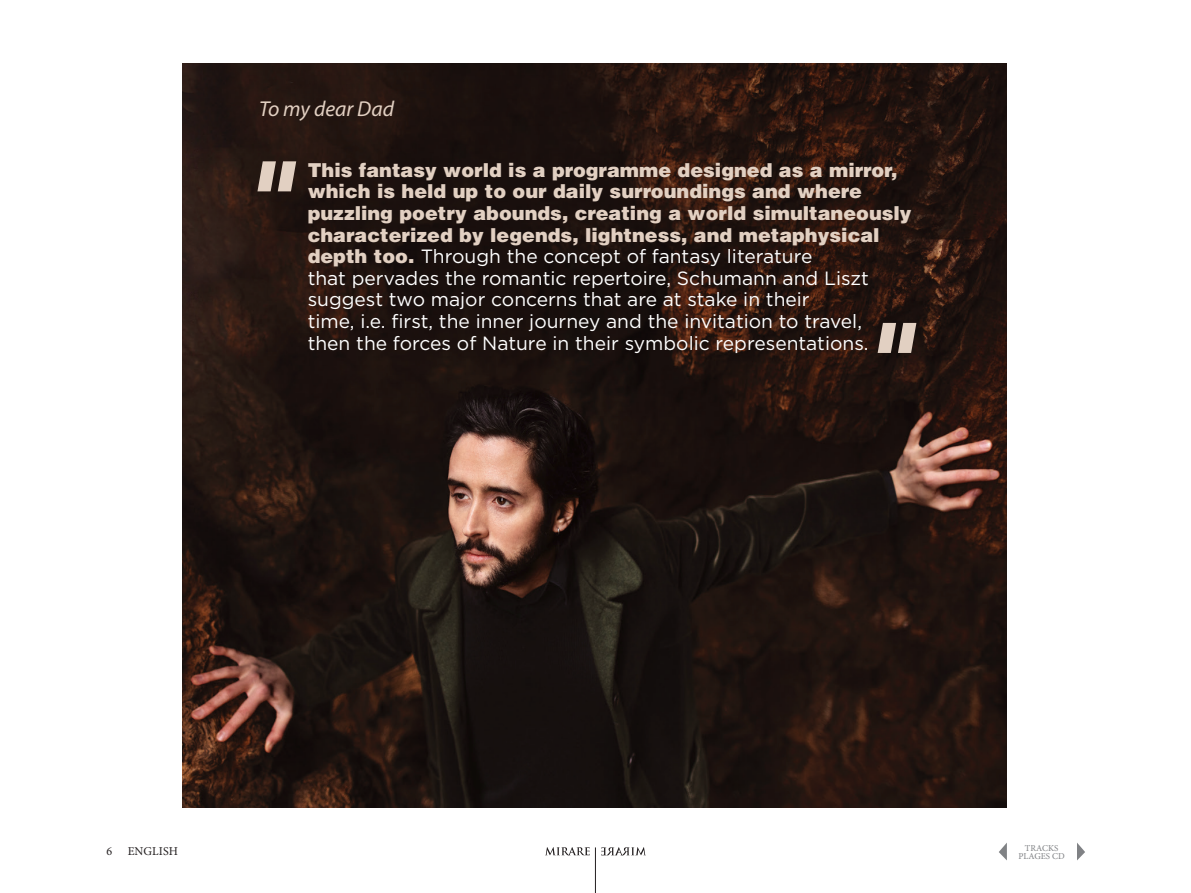
<style>
.page{position:relative;width:1191px;height:893px;background:#fff}
.page>*{position:absolute;margin:0;border:0;box-sizing:border-box;transform-origin:0 0}
.t1{font:italic 900 110.85px "Helvetica";color:#e2d0c2}
.t2{font:italic 21.6px "Myriad Pro";color:#e2d0c2}
.t3{font:19.2px/21.6px "Gotham";color:#fff}
.t4{font:900 19.2px/21.6px "Helvetica";color:#e2d0c2}
.t5{font:12px "Minion Pro";letter-spacing:.01em;color:#231f20}
.t6{font:9px/7.5px "Minion Pro";color:#808285;text-align:center}
.s1{font-family:"Helvetica";font-weight:900;color:#e2d0c2}
</style>
<div class="page">
<svg style="left:999px;top:843px;width:8px;height:17px"></svg>
<svg style="left:1077px;top:843px;width:8px;height:17px"></svg>
<svg style="left:545px;top:847px;width:45px;height:8px"></svg>
<svg style="left:601px;top:847px;width:45px;height:8px"></svg>
<hr style="left:595px;top:847px;width:1px;height:46px;background:#231f20">
<img style="left:183px;top:64px;width:823px;height:744px">
<p class="t2" style="left:259px;top:96px;width:136px">To my dear Dad</p>
<h1 class="t1" style="left:238px;top:129px;width:81px">"</h1>
<p class="t4" style="left:308px;top:158px;width:605px">This fantasy world is a programme designed as a mirror, which is held up to our daily surroundings and where puzzling poetry abounds, creating a world simultaneously characterized by legends, lightness, and metaphysical</p>
<p class="t3" style="left:308px;top:245px;width:562px"><span class="s1">depth too.</span> Through the concept of fantasy literature<br>that pervades the romantic repertoire, Schumann and Liszt suggest two major concerns that are at stake in their<br>time, i.e. first, the inner journey and the invitation to travel, then the forces of Nature in their symbolic representations.</p>
<h1 class="t1" style="left:858px;top:290px;width:81px">"</h1>
<p class="t5" style="left:106px;top:843px;width:7px">6</p>
<p class="t6" style="left:1018px;top:844px;width:48px">TRACKS<br>PLAGES CD</p>
<p class="t5" style="left:128px;top:843px;width:52px">ENGLISH</p>
</div>
